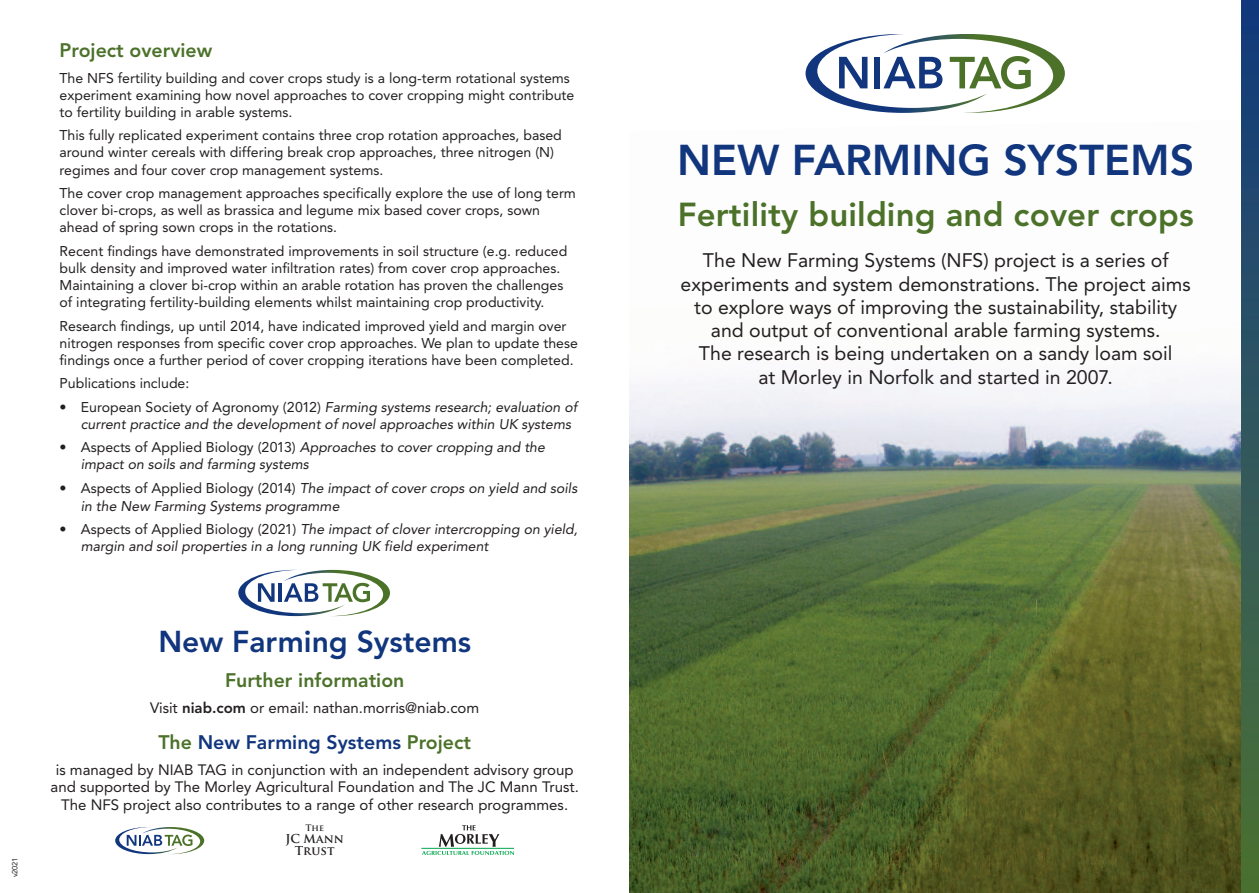
<style>
.page{position:relative;width:1259px;height:893px;background:#fff}
.page>*{position:absolute;margin:0;border:0;box-sizing:border-box;transform-origin:0 0}
.t1{font:800 42.75px "Avenir";color:#11367e}
.t2{font:800 33px "Avenir";letter-spacing:.005em;color:#4c722a}
.t3{font:800 30px "Avenir";color:#11367e}
.t4{font:19.5px/23.2px "Avenir";color:#231f20;text-align:center}
.t5{font:800 19.5px "Avenir";color:#4c722a}
.t6{font:800 19.5px "Avenir";color:#11367e}
.t7{font:15px/17.2px "Avenir";color:#231f20;text-align:center}
.t8{font:14.1px/17.1px "Avenir";color:#231f20}
.t9{font:italic 14.1px/17.1px "Avenir";color:#231f20}
.t10{font:700 12px/12px "Trajan Pro";color:#231f20;text-align:center}
.t11{font:700 8.7px "Trajan Pro";color:#231f20}
.t12{font:7.5px "Avenir";color:#231f20}
.s1{font-style:normal}
.s2{font-weight:800}
.s3{color:#4c722a}
</style>
<div class="page">
<img style="left:629px;top:121px;width:613px;height:772px">
<div style="left:1242px;top:0;width:17px;height:893px;background:linear-gradient(to bottom,#133a81,#4d7234)"></div>
<svg style="left:115px;top:827px;width:89px;height:27px"></svg>
<svg style="left:422px;top:825px;width:92px;height:30px"></svg>
<hr style="left:421px;top:848px;width:93px;height:1px;background:#00a84f">
<svg style="left:805px;top:34px;width:260px;height:79px"></svg>
<svg style="left:238px;top:570px;width:152px;height:46px"></svg>
<p class="t12" style="left:12px;top:877px;width:21px;rotate:-90deg">v2021</p>
<h3 class="t5" style="left:60px;top:43px;width:154px">Project overview</h3>
<p class="t8" style="left:60px;top:70px;width:516px">The NFS fertility building and cover crops study is a long-term rotational systems experiment examining how novel approaches to cover cropping might contribute to fertility building in arable systems.</p>
<p class="t8" style="left:60px;top:128px;width:504px">This fully replicated experiment contains three crop rotation approaches, based around winter cereals with differing break crop approaches, three nitrogen (N) regimes and four cover crop management systems.</p>
<p class="t8" style="left:60px;top:186px;width:518px">The cover crop management approaches specifically explore the use of long term clover bi-crops, as well as brassica and legume mix based cover crops, sown ahead of spring sown crops in the rotations.</p>
<p class="t8" style="left:60px;top:243px;width:509px">Recent findings have demonstrated improvements in soil structure (e.g. reduced bulk density and improved water infiltration rates) from cover crop approaches.<br>Maintaining a clover bi-crop within an arable rotation has proven the challenges of integrating fertility-building elements whilst maintaining crop productivity.</p>
<p class="t8" style="left:60px;top:318px;width:520px">Research findings, up until 2014, have indicated improved yield and margin over nitrogen responses from specific cover crop approaches. We plan to update these findings once a further period of cover cropping iterations have been completed.</p>
<p class="t8" style="left:60px;top:376px;width:131px">Publications include:</p>
<p class="t9" style="left:81px;top:399px;width:498px;text-indent:-21px"><span class="s1">• European Society of Agronomy (2012)</span> Farming systems research; evaluation of current practice and the development of novel approaches within UK systems</p>
<p class="t9" style="left:81px;top:440px;width:466px;text-indent:-21px"><span class="s1">• Aspects of Applied Biology (2013)</span> Approaches to cover cropping and the impact on soils and farming systems</p>
<p class="t9" style="left:81px;top:480px;width:498px;line-height:17.9px;text-indent:-21px"><span class="s1">• Aspects of Applied Biology (2014)</span> The impact of cover crops on yield and soils in the New Farming Systems programme</p>
<p class="t9" style="left:81px;top:522px;width:498px;text-indent:-21px"><span class="s1">• Aspects of Applied Biology (2021)</span> The impact of clover intercropping on yield, margin and soil properties in a long running UK field experiment</p>
<h3 class="t3" style="left:158px;top:629px;width:314px">New Farming Systems</h3>
<h3 class="t5" style="left:225px;top:672px;width:181px">Further information</h3>
<p class="t7" style="left:150px;top:700px;width:331px">Visit <span class="s2">niab.com</span> or email: nathan.morris@niab.com</p>
<h3 class="t6" style="left:158px;top:734px;width:314px"><span class="s3">The</span> New Farming Systems <span class="s3">Project</span></h3>
<p class="t7" style="left:51px;top:762px;width:530px">is managed by NIAB TAG in conjunction with an independent advisory group and supported by The Morley Agricultural Foundation and The JC Mann Trust.<br>The NFS project also contributes to a range of other research programmes.</p>
<p class="t11" style="left:305px;top:823px;width:20px">The</p>
<p class="t10" style="left:285px;top:833px;width:60px">JC Mann<br>Trust</p>
<h1 class="t1" style="left:677px;top:142px;width:518px">NEW FARMING SYSTEMS</h1>
<h2 class="t2" style="left:677px;top:201px;width:517px">Fertility building and cover crops</h2>
<p class="t4" style="left:680px;top:251px;width:512px">The New Farming Systems (NFS) project is a series of experiments and system demonstrations. The project aims to explore ways of improving the sustainability, stability and output of conventional arable farming systems.<br>The research is being undertaken on a sandy loam soil<br>at Morley in Norfolk and started in 2007.</p>
</div>
